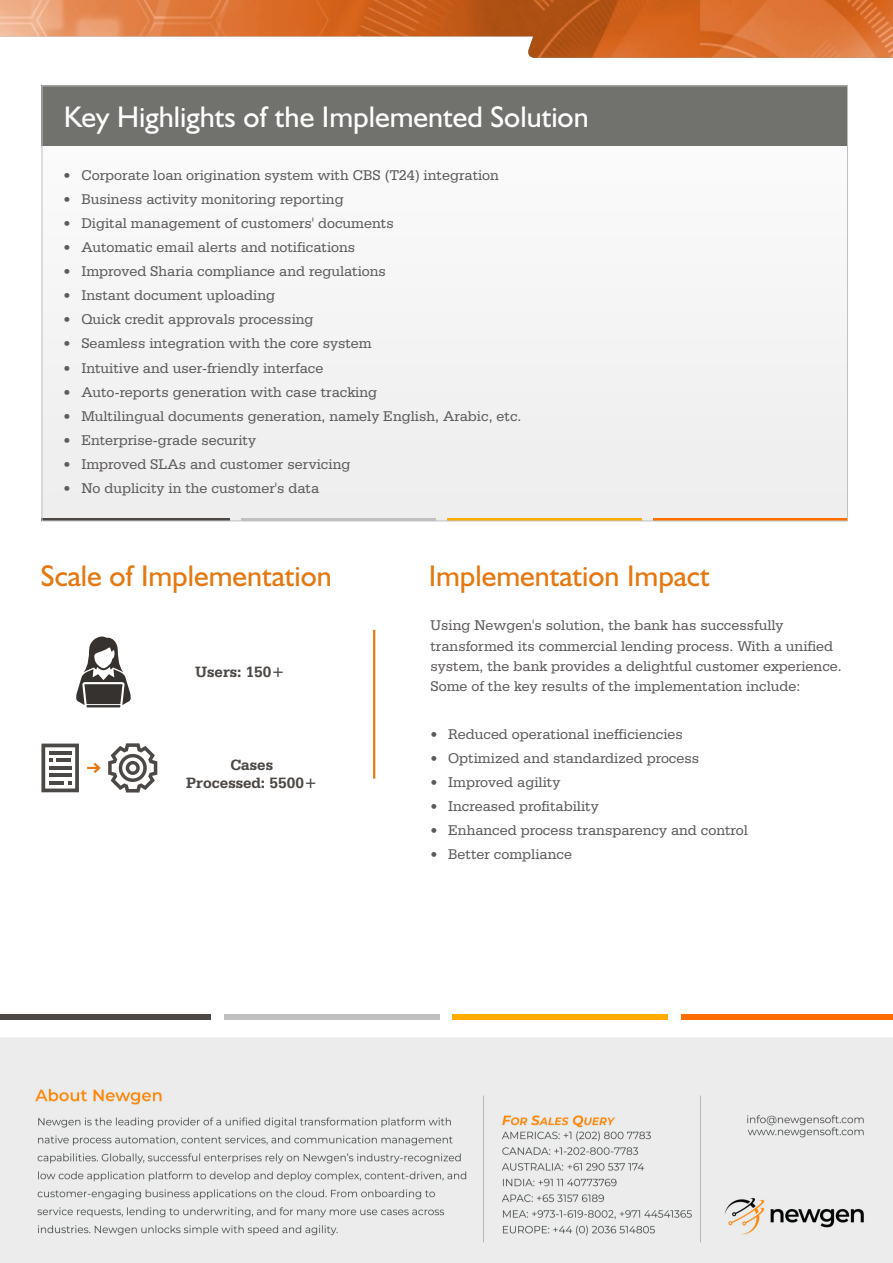
<style>
.page{position:relative;width:893px;height:1263px;background:#fff}
.page>*{position:absolute;margin:0;border:0;box-sizing:border-box;transform-origin:0 0}
.t1{font:30px "Humanist 521 BT";color:#e57810}
.t2{font:30px "Humanist 521 BT";color:#fff}
.t3{font:700 15.9px/18.6px "Serifa BT";color:#4c4845;text-align:center}
.t4{font:15px/24.2px "Serifa BT";color:#5f5b5b}
</style>
<div class="page">
<img style="left:0;top:0;width:893px;height:58px">
<div style="left:681px;top:1014px;width:212px;height:5px;background:#ff6d00"></div>
<div style="left:452px;top:1014px;width:216px;height:5px;background:#ffac00"></div>
<div style="left:224px;top:1014px;width:215px;height:5px;background:#c0c0c0"></div>
<div style="left:0;top:1014px;width:211px;height:5px;background:#4c4845"></div>
<div style="left:42px;top:86px;width:805px;height:435px;background:#f4f4f4"></div>
<div style="left:42px;top:86px;width:805px;height:59px;background:#71716d"></div>
<hr style="left:653px;top:518px;width:194px;height:3px;background:#ff6d00">
<hr style="left:447px;top:518px;width:195px;height:3px;background:#ffac00">
<hr style="left:241px;top:518px;width:195px;height:3px;background:#c0c0c0">
<hr style="left:42px;top:518px;width:188px;height:3px;background:#4c4845">
<svg style="left:108px;top:743px;width:49px;height:49px"></svg>
<svg style="left:41px;top:743px;width:38px;height:49px"></svg>
<hr style="left:49px;top:781px;width:15px;height:4px;background:#4c4845">
<svg style="left:87px;top:763px;width:14px;height:10px"></svg>
<hr style="left:373px;top:630px;width:2px;height:149px;background:#e57810">
<svg style="left:76px;top:636px;width:55px;height:71px"></svg>
<img style="left:0;top:1037px;width:893px;height:226px">
<h1 class="t2" style="left:64px;top:104px;width:526px">Key Highlights of the Implemented Solution</h1>
<p class="t4" style="left:81px;top:164px;width:442px">Corporate loan origination system with CBS (T24) integration Business activity monitoring reporting<br>Digital management of customers' documents<br>Automatic email alerts and notifications<br>Improved Sharia compliance and regulations<br>Instant document uploading<br>Quick credit approvals processing<br>Seamless integration with the core system<br>Intuitive and user-friendly interface<br>Auto-reports generation with case tracking<br>Multilingual documents generation, namely English, Arabic, etc.<br>Enterprise-grade security<br>Improved SLAs and customer servicing<br>No duplicity in the customer's data</p>
<h1 class="t1" style="left:41px;top:564px;width:292px">Scale of Implementation</h1>
<p class="t3" style="left:195px;top:664px;width:91px">Users: 150+</p>
<p class="t3" style="left:186px;top:756px;width:133px">Cases<br>Processed: 5500+</p>
<h1 class="t1" style="left:429px;top:564px;width:283px">Implementation Impact</h1>
<p class="t4" style="left:430px;top:617px;width:413px;line-height:20px">Using Newgen's solution, the bank has successfully transformed its commercial lending process. With a unified system, the bank provides a delightful customer experience.<br>Some of the key results of the implementation include:</p>
<p class="t4" style="left:448px;top:723px;width:301px">Reduced operational inefficiencies<br>Optimized and standardized process<br>Improved agility<br>Increased profitability<br>Enhanced process transparency and control<br>Better compliance</p>
</div>
